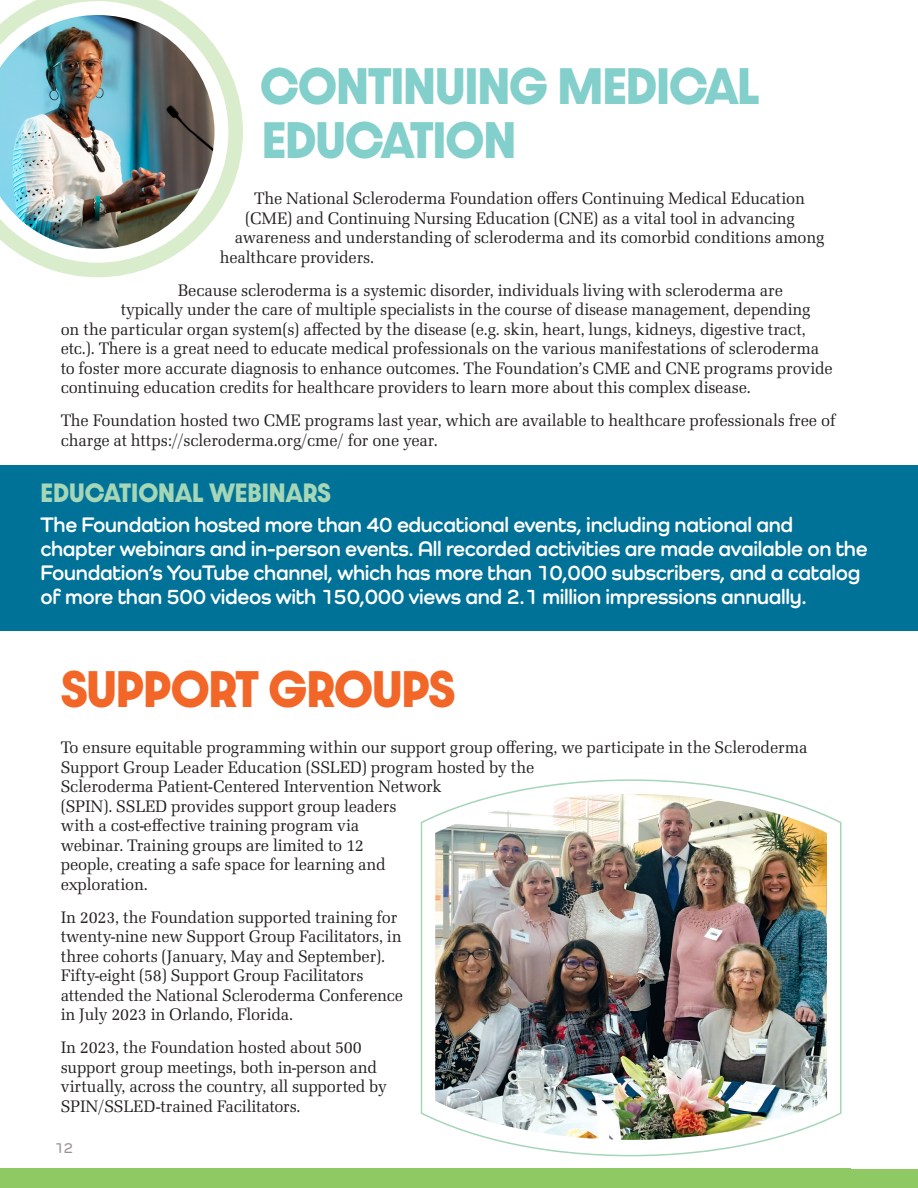
<style>
.page{position:relative;width:918px;height:1188px;background:#fff}
.page>*{position:absolute;margin:0;border:0;box-sizing:border-box;transform-origin:0 0}
.Head{font:700 43.5px/54px "Dazzle Unicase";letter-spacing:-.025em;color:#82cfcb}
.Head-2{font:700 43.5px "Dazzle Unicase";letter-spacing:-.025em;color:#f26728}
.Subhead{font:700 22.5px "Dazzle Unicase";color:#a4d6b7}
.BODY{font:700 21.75px/24px "Como";letter-spacing:-.015em;color:#fff;scale:.96 1}
.BODY-2{font:17.25px/19.5px "Latino URW";letter-spacing:-.01em;color:#231f20}
.t1{font:600 15px "Como";color:#999190}
</style>
<div class="page">
<div style="left:0;top:1168px;width:918px;height:20px;background:#8ec963"></div>
<img style="left:0;top:0;width:243px;height:277px">
<svg style="left:420px;top:779px;width:422px;height:378px"></svg>
<div style="left:0;top:466px;width:918px;height:165px;background:#007297"></div>
<img style="left:435px;top:794px;width:392px;height:346px">
<p class="Head" style="left:260px;top:59px;width:501px">CONTINUING MEDICAL<br>EDUCATION</p>
<p class="BODY-2" style="left:254px;top:189px;width:552px">The National Scleroderma Foundation offers Continuing Medical Education</p>
<p class="BODY-2" style="left:245px;top:209px;width:551px">(CME) and Continuing Nursing Education (CNE) as a vital tool in advancing</p>
<p class="BODY-2" style="left:235px;top:228px;width:591px">awareness and understanding of scleroderma and its comorbid conditions among</p>
<p class="BODY-2" style="left:220px;top:248px;width:156px">healthcare providers.</p>
<p class="BODY-2" style="left:178px;top:281px;width:607px">Because scleroderma is a systemic disorder, individuals living with scleroderma are</p>
<p class="BODY-2" style="left:121px;top:300px;width:691px">typically under the care of multiple specialists in the course of disease management, depending</p>
<p class="BODY-2" style="left:61px;top:320px;width:747px">on the particular organ system(s) affected by the disease (e.g. skin, heart, lungs, kidneys, digestive tract,</p>
<p class="BODY-2" style="left:61px;top:339px;width:760px">etc.). There is a great need to educate medical professionals on the various manifestations of scleroderma</p>
<p class="BODY-2" style="left:61px;top:359px;width:774px">to foster more accurate diagnosis to enhance outcomes. The Foundation’s CME and CNE programs provide</p>
<p class="BODY-2" style="left:61px;top:378px;width:692px">continuing education credits for healthcare providers to learn more about this complex disease.</p>
<p class="BODY-2" style="left:61px;top:411px;width:777px">The Foundation hosted two CME programs last year, which are available to healthcare professionals free of charge at https://scleroderma.org/cme/ for one year.</p>
<p class="Subhead" style="left:40px;top:475px;width:292px">EDUCATIONAL WEBINARS</p>
<p class="BODY" style="left:40px;top:512px;width:863px">The Foundation hosted more than 40 educational events, including national and chapter webinars and in-person events. All recorded activities are made available on the Foundation’s YouTube channel, which has more than 10,000 subscribers, and a catalog of more than 500 videos with 150,000 views and 2.1 million impressions annually.</p>
<p class="Head-2" style="left:61px;top:655px;width:396px">SUPPORT GROUPS</p>
<p class="BODY-2" style="left:61px;top:738px;width:748px">To ensure equitable programming within our support group offering, we participate in the Scleroderma Support Group Leader Education (SSLED) program hosted by the<br>Scleroderma Patient-Centered Intervention Network<br>(SPIN). SSLED provides support group leaders<br>with a cost-effective training program via<br>webinar. Training groups are limited to 12<br>people, creating a safe space for learning and<br>exploration.</p>
<p class="BODY-2" style="left:61px;top:907px;width:344px">In 2023, the Foundation supported training for twenty-nine new Support Group Facilitators, in three cohorts (January, May and September).<br>Fifty-eight (58) Support Group Facilitators attended the National Scleroderma Conference in July 2023 in Orlando, Florida.</p>
<p class="BODY-2" style="left:61px;top:1038px;width:328px">In 2023, the Foundation hosted about 500 support group meetings, both in-person and virtually, across the country, all supported by SPIN/SSLED-trained Facilitators.</p>
<p class="t1" style="left:54px;top:1138px;width:21px">12</p>
</div>
